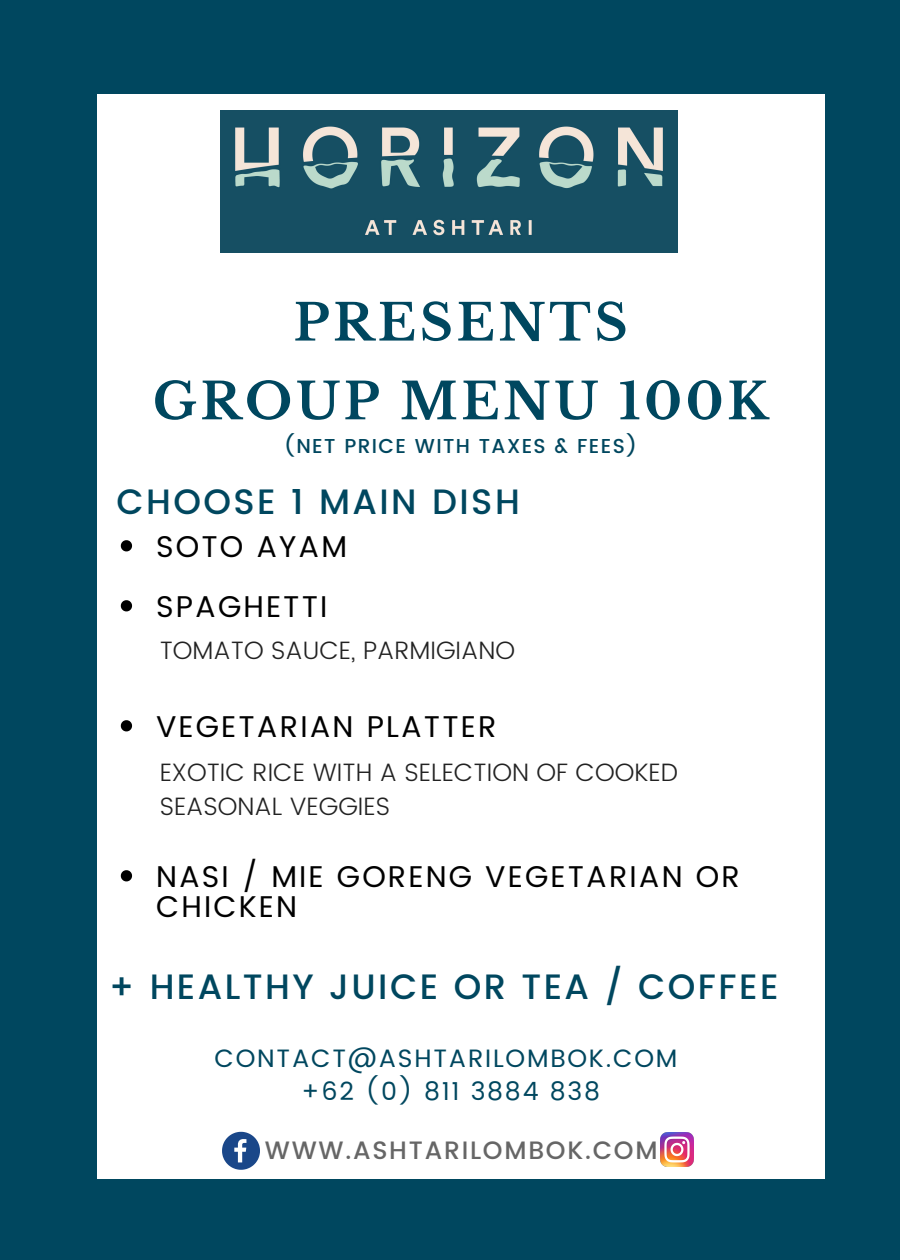
<style>
.page{position:relative;width:900px;height:1260px;background:#00475f}
.page>*{position:absolute;margin:0;border:0;box-sizing:border-box;transform-origin:0 0}
.t1{font:700 50.25px/78.8px "Libre Baskerville";letter-spacing:.07em;color:#00475f;text-align:center}
.t2{font:500 35.25px "Poppins";letter-spacing:.07em;color:#00475f}
.t3{font:30px/60px "Poppins";letter-spacing:.07em;color:#000}
.t4{font:300 25.25px/33.8px "Poppins";color:#222}
.t5{font:25.25px/33.8px "Poppins";letter-spacing:.07em;color:#00475f;text-align:center}
.t6{font:500 25.25px "Poppins";letter-spacing:.07em;color:#666}
.t7{font:500 20px "Poppins";letter-spacing:.07em;color:#00475f}
</style>
<div class="page">
<div style="left:97px;top:94px;width:728px;height:1085px;background:#fff"></div>
<img style="left:220px;top:110px;width:458px;height:143px">
<svg style="left:222px;top:1132px;width:38px;height:38px"></svg>
<img style="left:660px;top:1132px;width:34px;height:34px">
<svg style="left:121px;top:540px;width:11px;height:11px"></svg>
<svg style="left:121px;top:600px;width:11px;height:11px"></svg>
<svg style="left:121px;top:720px;width:11px;height:11px"></svg>
<svg style="left:121px;top:870px;width:11px;height:11px"></svg>
<h1 class="t1" style="left:153px;top:284px;width:617px">PRESENTS<br>GROUP MENU 100K</h1>
<p class="t7" style="left:284px;top:434px;width:354px">(NET PRICE WITH TAXES &amp; FEES)</p>
<h2 class="t2" style="left:117px;top:482px;width:405px">CHOOSE 1 MAIN DISH</h2>
<p class="t3" style="left:156px;top:517px;width:193px">SOTO AYAM<br>SPAGHETTI</p>
<p class="t4" style="left:160px;top:633px;width:357px">TOMATO SAUCE, PARMIGIANO</p>
<p class="t3" style="left:156px;top:697px;width:342px">VEGETARIAN PLATTER</p>
<p class="t4" style="left:160px;top:755px;width:520px">EXOTIC RICE WITH A SELECTION OF COOKED<br>SEASONAL VEGGIES</p>
<p class="t3" style="left:156px;top:862px;width:585px;line-height:30px">NASI / MIE GORENG VEGETARIAN OR<br>CHICKEN</p>
<h2 class="t2" style="left:109px;top:967px;width:671px">+ HEALTHY JUICE OR TEA / COFFEE</h2>
<p class="t5" style="left:215px;top:1041px;width:464px">CONTACT@ASHTARILOMBOK.COM +62 (0) 811 3884 838</p>
<p class="t6" style="left:265px;top:1135px;width:394px">WWW.ASHTARILOMBOK.COM</p>
</div>
